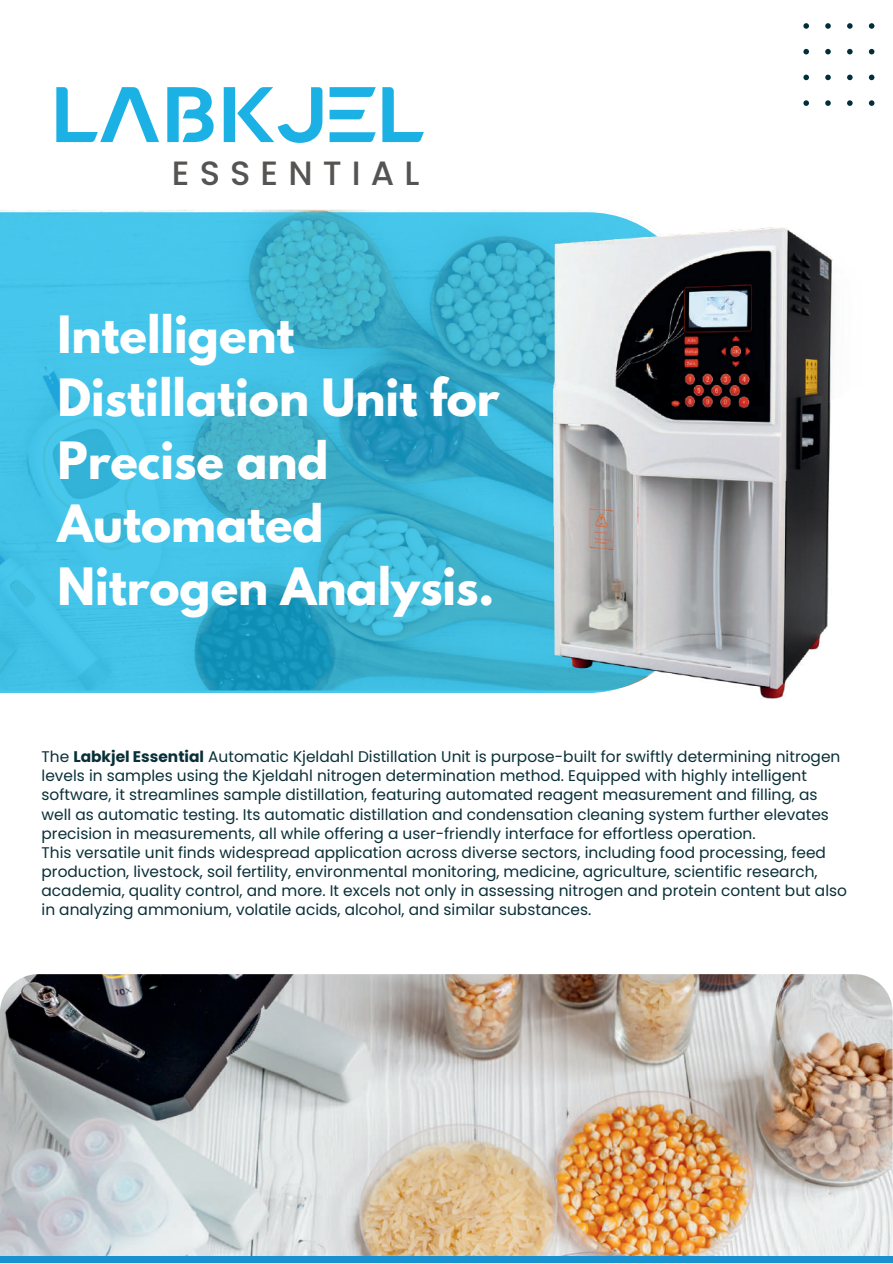
<style>
.page{position:relative;width:893px;height:1264px;background:#fff}
.page>*{position:absolute;margin:0;border:0;box-sizing:border-box;transform-origin:0 0}
.t1{font:78.45px "Nevan";color:#1cb1e4}
.t2{font:700 45.45px/63px "League Spartan";color:#fff}
.t3{font:500 33.75px "Poppins";letter-spacing:.3em;color:#555453}
.t4{font:15.45px/19px "Poppins";color:#092f38}
.s1{font-weight:700}
</style>
<div class="page">
<img style="left:0;top:974px;width:892px;height:281px">
<svg style="left:803px;top:23px;width:71px;height:83px"></svg>
<div style="left:0;top:1255px;width:892px;height:7px;background:#1991d0"></div>
<svg style="left:0;top:212px;width:497px;height:481px;background:#3db8da"></svg>
<img style="left:497px;top:210px;width:336px;height:489px">
<h1 class="t1" style="left:51px;top:62px;width:374px">LABKJEL</h1>
<h3 class="t3" style="left:172px;top:153px;width:249px">ESSENTIAL</h3>
<h2 class="t2" style="left:57px;top:302px;width:443px">Intelligent<br>Distillation Unit for<br>Precise and<br>Automated<br>Nitrogen Analysis.</h2>
<p class="t4" style="left:42px;top:747px;width:806px">The <span class="s1">Labkjel Essential</span> Automatic Kjeldahl Distillation Unit is purpose-built for swiftly determining nitrogen levels in samples using the Kjeldahl nitrogen determination method. Equipped with highly intelligent software, it streamlines sample distillation, featuring automated reagent measurement and filling, as well as automatic testing. Its automatic distillation and condensation cleaning system further elevates precision in measurements, all while offering a user-friendly interface for effortless operation.<br>This versatile unit finds widespread application across diverse sectors, including food processing, feed production, livestock, soil fertility, environmental monitoring, medicine, agriculture, scientific research, academia, quality control, and more. It excels not only in assessing nitrogen and protein content but also in analyzing ammonium, volatile acids, alcohol, and similar substances.</p>
</div>
